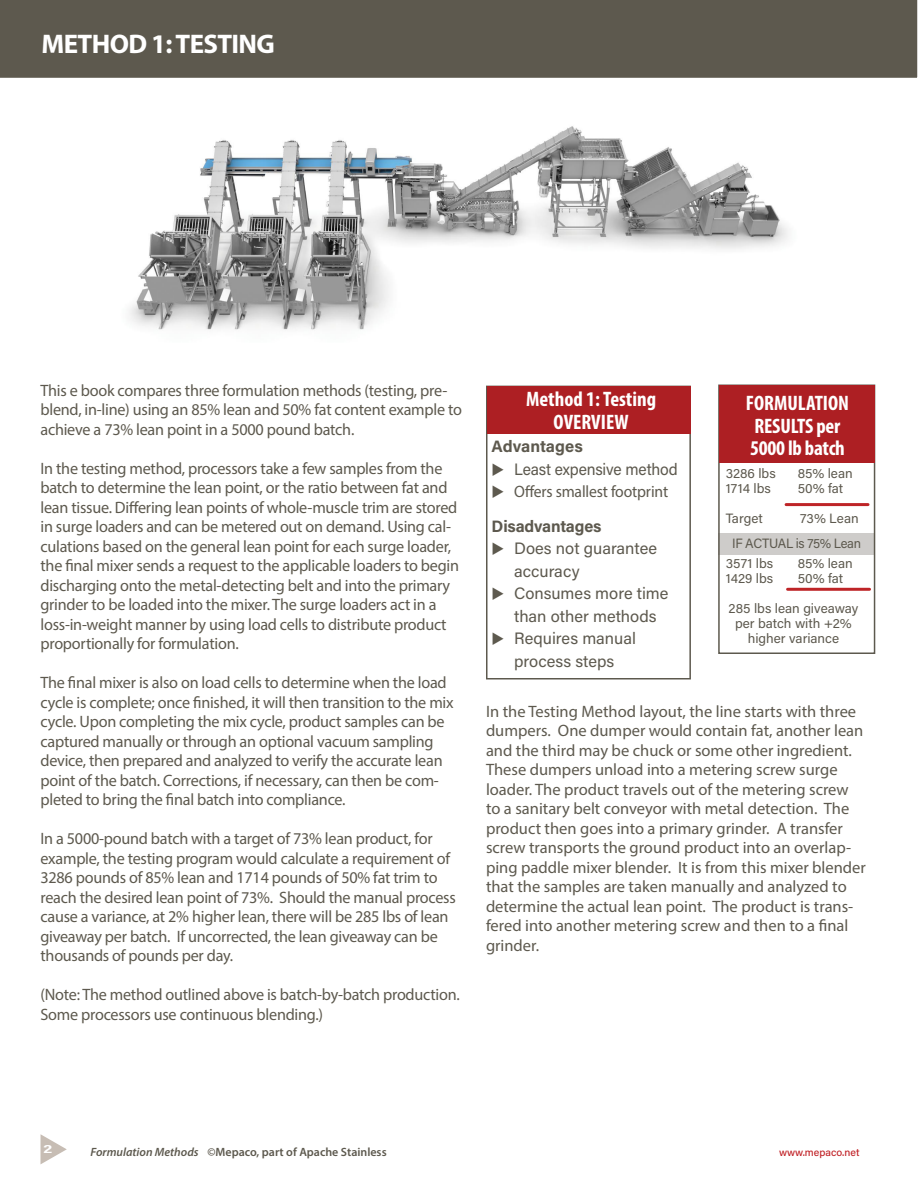
<style>
.page{position:relative;width:918px;height:1188px;background:#fff}
.page>*{position:absolute;margin:0;border:0;box-sizing:border-box;transform-origin:0 0}
.t1{font:700 27px "Myriad Pro";letter-spacing:-.025em;color:#fff}
.t2{font:700 condensed 21px/22.5px "Myriad Pro";color:#fff;text-align:center}
.t3{font:16.5px/19.5px "Myriad Pro";letter-spacing:-.015em;color:#5d594e}
.t4{font:16.5px "Acumin Pro";color:#5d594e}
.t5{font:16.5px "Myriad Pro";letter-spacing:-.015em;color:#5d594e;scale:.95 1}
.t6{font:700 16.5px "Acumin Pro";letter-spacing:-.005em;color:#5d594e}
.t7{font:16.5px "Acumin Pro";color:#5d594e;scale:.95 1}
.t8{font:13.5px/15px "Acumin Pro";color:#5d594e;text-align:center}
.t9{font:13.5px/25.5px "Acumin Pro";letter-spacing:-.02em;color:#5d594e;text-align:right}
.t10{font:600 12px "Myriad Pro";color:#5d594e}
.t11{font:700 12px "Acumin Pro Cond";color:#fff;scale:1.75 1}
.t12{font:500 10.5px "Acumin Pro";color:#c02025}
.s1{font-style:italic}
</style>
<div class="page">
<div style="left:718px;top:533px;width:156px;height:22px;background:#ceccca"></div>
<div style="left:718px;top:385px;width:157px;height:269px;border:2px solid #5d594e"></div>
<div style="left:0;top:0;width:918px;height:78px;background:#5d594e"></div>
<svg style="left:40px;top:1134px;width:27px;height:30px"></svg>
<hr style="left:786px;top:503px;width:82px;height:3px;background:#be2427">
<div style="left:720px;top:386px;width:155px;height:77px;background:#ad1f23"></div>
<img style="left:129px;top:126px;width:659px;height:204px">
<div style="left:486px;top:386px;width:205px;height:294px;background:#fff;border:2px solid #5d594e"></div>
<hr style="left:788px;top:588px;width:82px;height:3px;background:#be2427">
<div style="left:488px;top:386px;width:203px;height:48px;background:#ad1f23"></div>
<p class="t1" style="left:42px;top:26px;width:235px">METHOD 1: TESTING</p>
<p class="t3" style="left:40px;top:380px;width:423px">This e book compares three formulation methods (testing, pre&shy;blend, in-line) using an 85% lean and 50% fat content example to achieve a 73% lean point in a 5000 pound batch.</p>
<p class="t3" style="left:40px;top:458px;width:420px">In the testing method, processors take a few samples from the batch to determine the lean point, or the ratio between fat and lean tissue. Differing lean points of whole-muscle trim are stored in surge loaders and can be metered out on demand. Using cal&shy;culations based on the general lean point for each surge loader, the final mixer sends a request to the applicable loaders to begin discharging onto the metal-detecting belt and into the primary grinder to be loaded into the mixer. The surge loaders act in a loss-in-weight manner by using load cells to distribute product proportionally for formulation.</p>
<p class="t3" style="left:40px;top:673px;width:415px">The final mixer is also on load cells to determine when the load cycle is complete; once finished, it will then transition to the mix cycle. Upon completing the mix cycle, product samples can be captured manually or through an optional vacuum sampling device, then prepared and analyzed to verify the accurate lean point of the batch. Corrections, if necessary, can then be com&shy;pleted to bring the final batch into compliance.</p>
<p class="t3" style="left:40px;top:829px;width:417px">In a 5000-pound batch with a target of 73% lean product, for example, the testing program would calculate a requirement of 3286 pounds of 85% lean and 1714 pounds of 50% fat trim to reach the desired lean point of 73%. Should the manual process cause a variance, at 2% higher lean, there will be 285 lbs of lean giveaway per batch. If uncorrected, the lean giveaway can be thousands of pounds per day.</p>
<p class="t3" style="left:40px;top:985px;width:421px">(Note: The method outlined above is batch-by-batch production.<br>Some processors use continuous blending.)</p>
<p class="t2" style="left:526px;top:388px;width:132px">Method 1: Testing<br>OVERVIEW</p>
<p class="t6" style="left:492px;top:435px;width:93px">Advantages</p>
<p class="t7" style="left:492px;top:458px;width:197px">◆ Least expensive method</p>
<p class="t5" style="left:492px;top:482px;width:187px">◆ Offers smallest footprint</p>
<p class="t6" style="left:492px;top:514px;width:112px">Disadvantages</p>
<p class="t4" style="left:492px;top:537px;width:167px">◆ Does not guarantee</p>
<p class="t4" style="left:514px;top:560px;width:67px">accuracy</p>
<p class="t4" style="left:492px;top:582px;width:178px">◆ Consumes more time</p>
<p class="t4" style="left:514px;top:605px;width:144px">than other methods</p>
<p class="t4" style="left:492px;top:627px;width:146px">◆ Requires manual</p>
<p class="t4" style="left:514px;top:650px;width:102px">process steps</p>
<p class="t3" style="left:486px;top:701px;width:381px">In the Testing Method layout, the line starts with three dumpers. One dumper would contain fat, another lean and the third may be chuck or some other ingredient.<br>These dumpers unload into a metering screw surge loader. The product travels out of the metering screw to a sanitary belt conveyor with metal detection. The product then goes into a primary grinder. A transfer screw transports the ground product into an overlap&shy;ping paddle mixer blender. It is from this mixer blender that the samples are taken manually and analyzed to determine the actual lean point. The product is trans&shy;fered into another metering screw and then to a final grinder.</p>
<p class="t2" style="left:746px;top:391px;width:105px">FORMULATION<br>RESULTS per</p>
<p class="t2" style="left:750px;top:436px;width:96px">5000 lb batch</p>
<p class="t8" style="left:726px;top:465px;width:52px">3286 lbs</p>
<p class="t8" style="left:798px;top:465px;width:57px">85% lean</p>
<p class="t8" style="left:726px;top:480px;width:47px">1714 lbs</p>
<p class="t8" style="left:798px;top:480px;width:47px">50% fat</p>
<p class="t8" style="left:726px;top:510px;width:39px">Target</p>
<p class="t9" style="left:732px;top:505px;width:131px">73% Lean<br>IF ACTUAL is 75% Lean</p>
<p class="t8" style="left:726px;top:555px;width:49px">3571 lbs</p>
<p class="t8" style="left:798px;top:555px;width:57px">85% lean</p>
<p class="t8" style="left:726px;top:570px;width:49px">1429 lbs</p>
<p class="t8" style="left:798px;top:570px;width:47px">50% fat</p>
<p class="t8" style="left:729px;top:600px;width:131px">285 lbs lean giveaway per batch with +2% higher variance</p>
<p class="t11" style="left:44px;top:1141px;width:6px">2</p>
<p class="t10" style="left:91px;top:1144px;width:298px"><span class="s1">Formulation Methods</span> ©Mepaco, part of Apache Stainless</p>
<p class="t12" style="left:779px;top:1145px;width:82px">www.mepaco.net</p>
</div>
